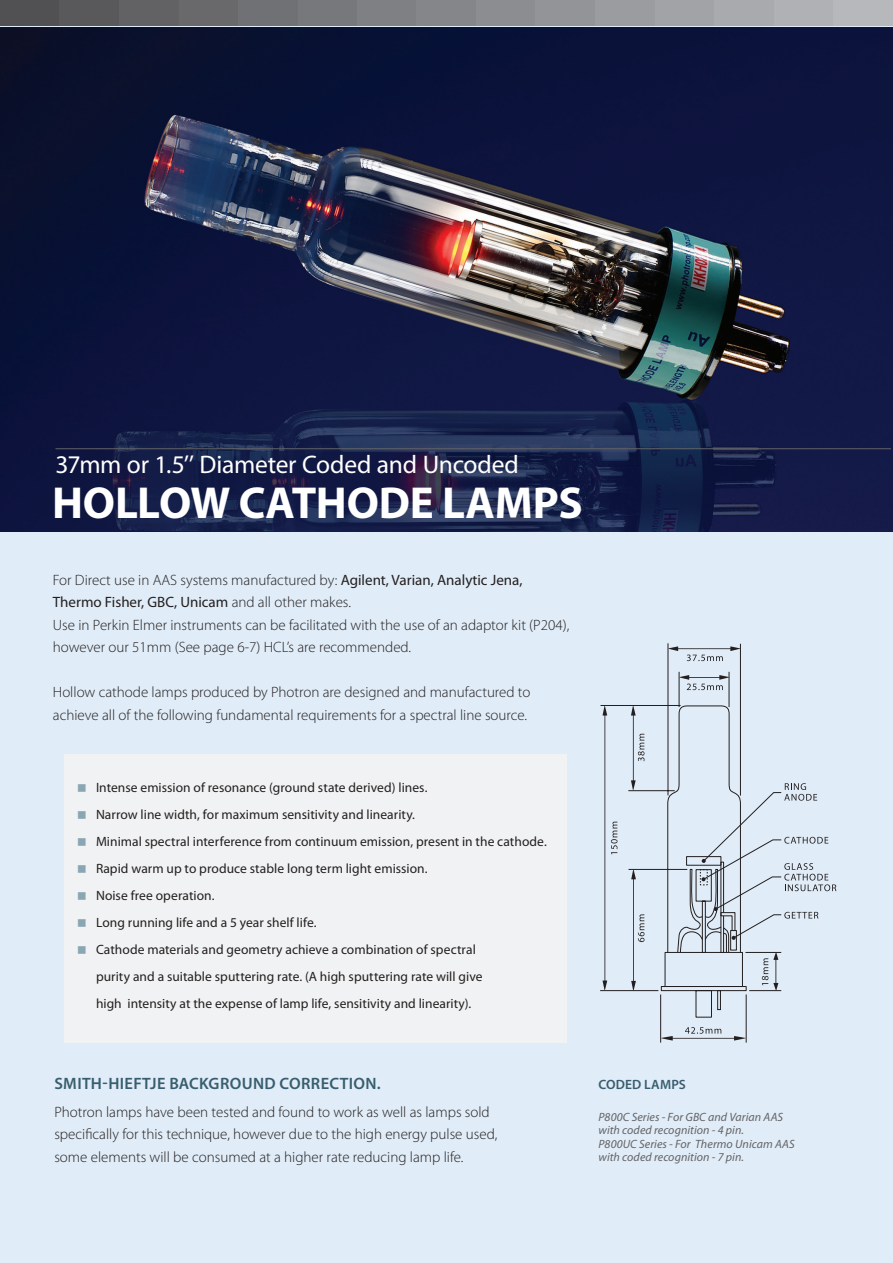
<style>
.page{position:relative;width:893px;height:1263px;background:#fff}
.page>*{position:absolute;margin:0;border:0;box-sizing:border-box;transform-origin:0 0}
.t1{font:700 45px "Myriad Pro";letter-spacing:-.005em;color:#fff}
.t2{font:25.5px "Myriad Pro";letter-spacing:-.01em;color:#fff}
.t3{font:600 16.5px "Myriad Pro";letter-spacing:.02em;color:#375d6e}
.t4{font:300 15px/22.5px "Myriad Pro";color:#231f20}
.t5{font:13.5px/27px "Myriad Pro";letter-spacing:.005em;color:#231f20}
.t6{font:600 13.5px "Myriad Pro";letter-spacing:.01em;color:#375d6e}
.t7{font:italic 12px/13.5px "Myriad Pro";letter-spacing:.005em;color:#636366}
.s1{font-weight:400}
</style>
<div class="page">
<div style="left:297px;top:0;width:60px;height:27px;background:#77787b"></div>
<div style="left:357px;top:0;width:60px;height:27px;background:#7e8083"></div>
<div style="left:417px;top:0;width:59px;height:27px;background:#848689"></div>
<div style="left:476px;top:0;width:60px;height:27px;background:#8b8d90"></div>
<div style="left:536px;top:0;width:59px;height:27px;background:#929497"></div>
<div style="left:595px;top:0;width:60px;height:27px;background:#9a9c9f"></div>
<div style="left:655px;top:0;width:59px;height:27px;background:#a1a3a6"></div>
<div style="left:714px;top:0;width:60px;height:27px;background:#a8aaad"></div>
<div style="left:774px;top:0;width:59px;height:27px;background:#b0b1b5"></div>
<div style="left:833px;top:0;width:60px;height:27px;background:#b7b8bb"></div>
<div style="left:238px;top:0;width:59px;height:27px;background:#707174"></div>
<div style="left:178px;top:0;width:60px;height:27px;background:#69696c"></div>
<div style="left:119px;top:0;width:59px;height:27px;background:#626265"></div>
<div style="left:59px;top:0;width:60px;height:27px;background:#59595c"></div>
<div style="left:0;top:0;width:59px;height:27px;background:#515153"></div>
<div style="left:0;top:27px;width:893px;height:1236px;background:#e0ecf7"></div>
<img style="left:0;top:27px;width:893px;height:504px">
<hr style="left:56px;top:448px;width:835px;height:1px;background:#636366">
<div style="left:64px;top:754px;width:503px;height:289px;background:#f1f2f3"></div>
<svg style="left:600px;top:643px;width:141px;height:348px"></svg>
<svg style="left:631px;top:870px;width:13px;height:120px"></svg>
<svg style="left:603px;top:706px;width:14px;height:284px"></svg>
<svg style="left:631px;top:706px;width:13px;height:84px"></svg>
<svg style="left:679px;top:675px;width:50px;height:15px"></svg>
<svg style="left:668px;top:646px;width:72px;height:15px"></svg>
<hr style="left:746px;top:994px;width:1px;height:48px;background:#231f20">
<hr style="left:660px;top:994px;width:1px;height:48px;background:#231f20">
<svg style="left:661px;top:1027px;width:84px;height:13px"></svg>
<svg style="left:660px;top:783px;width:176px;height:235px"></svg>
<h2 class="t2" style="left:56px;top:450px;width:465px">37mm or 1.5’’ Diameter Coded and Uncoded</h2>
<h1 class="t1" style="left:52px;top:477px;width:532px">HOLLOW CATHODE LAMPS</h1>
<p class="t4" style="left:53px;top:569px;width:518px">For Direct use in AAS systems manufactured by: <span class="s1">Agilent, Varian, Analytic Jena, Thermo Fisher, GBC, Unicam</span> and all other makes.<br>Use in Perkin Elmer instruments can be facilitated with the use of an adaptor kit (P204), however our 51mm (See page 6-7) HCL’s are recommended.</p>
<p class="t4" style="left:53px;top:681px;width:479px">Hollow cathode lamps produced by Photron are designed and manufactured to achieve all of the following fundamental requirements for a spectral line source.</p>
<p class="t5" style="left:96px;top:774px;width:452px">Intense emission of resonance (ground state derived) lines.<br>Narrow line width, for maximum sensitivity and linearity.<br>Minimal spectral interference from continuum emission, present in the cathode.<br>Rapid warm up to produce stable long term light emission.<br>Noise free operation.<br>Long running life and a 5 year shelf life.<br>Cathode materials and geometry achieve a combination of spectral<br>purity and a suitable sputtering rate. (A high sputtering rate will give<br>high intensity at the expense of lamp life, sensitivity and linearity).</p>
<p class="t3" style="left:55px;top:1074px;width:328px">SMITH-HIEFTJE BACKGROUND CORRECTION.</p>
<p class="t6" style="left:598px;top:1077px;width:89px">CODED LAMPS</p>
<p class="t7" style="left:598px;top:1110px;width:198px">P800C Series - For GBC and Varian AAS with coded recognition - 4 pin.<br>P800UC Series - For Thermo Unicam AAS with coded recognition - 7 pin.</p>
<p class="t4" style="left:54px;top:1101px;width:444px">Photron lamps have been tested and found to work as well as lamps sold specifically for this technique, however due to the high energy pulse used, some elements will be consumed at a higher rate reducing lamp life.</p>
</div>
